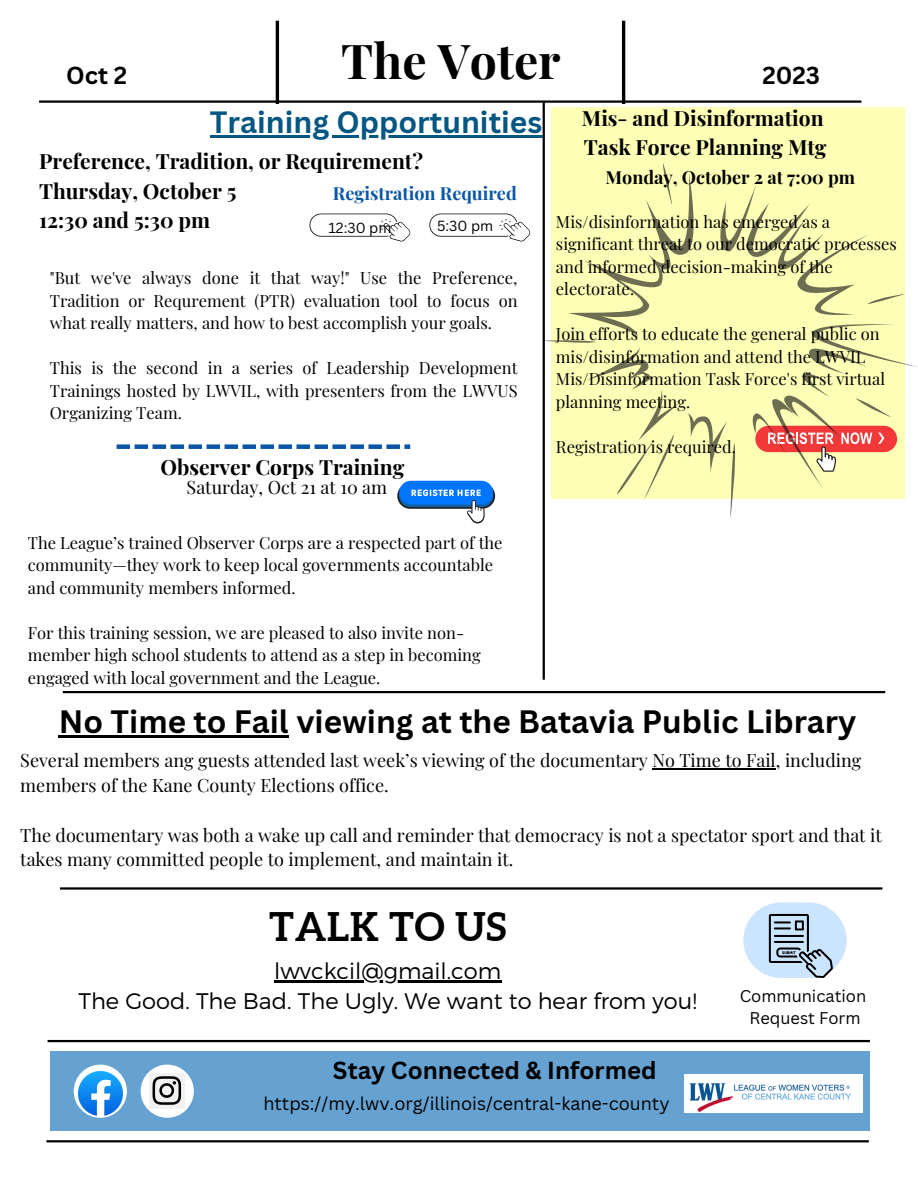
<style>
.page{position:relative;width:918px;height:1188px;background:#fff}
.page>*{position:absolute;margin:0;border:0;box-sizing:border-box;transform-origin:0 0}
.t1{font:700 48.15px "Playfair Display";color:#000}
.t2{font:700 39.3px "Aleo";letter-spacing:.015em;color:#000}
.t3{font:700 31.5px "Canva Sans";color:#000}
.t4{font:700 30px "Canva Sans";color:#045782}
.t5{font:700 24px "Canva Sans";color:#000}
.t6{font:300 22.5px "Montserrat";color:#000}
.t7{font:700 21px "Playfair Display";color:#000}
.t8{font:18px/24.8px "Playfair Display";color:#000}
.t9{font:18px "Canva Sans";color:#000}
.t10{font:700 18px "Playfair Display";color:#000}
.t11{font:700 18px "Playfair Display";color:#0a55a5}
.t12{font:16.5px/22.5px "Playfair Display";color:#000}
.t13{font:16.5px "Canva Sans";color:#000}
.t14{font:14.25px "Canva Sans";color:#000}
</style>
<div class="page">
<hr style="left:39px;top:100px;width:822px;height:3px;background:#000">
<hr style="left:543px;top:103px;width:2px;height:577px;background:#000">
<hr style="left:48px;top:1040px;width:822px;height:2px;background:#000">
<hr style="left:46px;top:1140px;width:823px;height:2px;background:#000">
<hr style="left:63px;top:691px;width:822px;height:2px;background:#000">
<hr style="left:60px;top:887px;width:822px;height:3px;background:#000">
<div style="left:50px;top:1051px;width:819px;height:80px;background:#65a2d2"></div>
<svg style="left:74px;top:1065px;width:53px;height:53px"></svg>
<img style="left:79px;top:1071px;width:43px;height:44px">
<div style="left:141px;top:1065px;width:53px;height:53px;background:#fff;border-radius:50%"></div>
<img style="left:150px;top:1074px;width:35px;height:35px">
<img style="left:685px;top:1074px;width:177px;height:38px">
<hr style="left:276px;top:21px;width:3px;height:83px;background:#000">
<hr style="left:622px;top:21px;width:3px;height:83px;background:#000">
<svg style="left:117px;top:444px;width:293px;height:5px"></svg>
<svg style="left:309px;top:214px;width:102px;height:28px"></svg>
<svg style="left:429px;top:214px;width:102px;height:28px"></svg>
<svg style="left:743px;top:902px;width:104px;height:76px"></svg>
<div style="left:551px;top:107px;width:354px;height:392px;background:#feffb6"></div>
<div style="left:399px;top:481px;width:94px;height:23px;background:#0075ff;border-radius:12px"></div>
<svg style="left:397px;top:483px;width:98px;height:40px"></svg>
<svg style="left:542px;top:150px;width:375px;height:369px"></svg>
<hr style="left:210px;top:135px;width:332px;height:2px;background:#045782">
<hr style="left:274px;top:980px;width:227px;height:2px;background:#000">
<hr style="left:59px;top:735px;width:230px;height:2px;background:#000">
<hr style="left:652px;top:769px;width:124px;height:1px;background:#000">
<p class="t5" style="left:66px;top:59px;width:62px">Oct 2</p>
<p class="t1" style="left:341px;top:27px;width:221px">The Voter</p>
<p class="t5" style="left:762px;top:59px;width:59px">2023</p>
<p class="t4" style="left:210px;top:101px;width:334px">Training Opportunities</p>
<p class="t7" style="left:39px;top:147px;width:385px">Preference, Tradition, or Requirement?</p>
<p class="t7" style="left:39px;top:176px;width:199px">Thursday, October 5</p>
<p class="t7" style="left:39px;top:205px;width:172px">12:30 and 5:30 pm</p>
<p class="t11" style="left:333px;top:181px;width:185px">Registration Required</p>
<p class="t14" style="left:328px;top:218px;width:65px">12:30 pm</p>
<p class="t14" style="left:437px;top:216px;width:58px">5:30 pm</p>
<p class="t12" style="left:50px;top:266px;width:469px;text-align:justify">"But we've always done it that way!" Use the Preference, Tradition or Requrement (PTR) evaluation tool to focus on what really matters, and how to best accomplish your goals.</p>
<p class="t12" style="left:50px;top:356px;width:469px;text-align:justify">This is the second in a series of Leadership Development Trainings hosted by LWVIL, with presenters from the LWVUS Organizing Team.</p>
<p class="t7" style="left:160px;top:452px;width:245px">Observer Corps Training</p>
<p class="t8" style="left:187px;top:474px;width:202px">Saturday, Oct 21 at 10 am</p>
<p class="t7" style="left:582px;top:103px;width:243px">Mis- and Disinformation</p>
<p class="t7" style="left:584px;top:133px;width:244px">Task Force Planning Mtg</p>
<p class="t10" style="left:605px;top:165px;width:251px">Monday, October 2 at 7:00 pm</p>
<p class="t12" style="left:556px;top:210px;width:343px">Mis/disinformation has emerged as a significant threat to our democratic processes and informed decision-making of the electorate.</p>
<p class="t12" style="left:556px;top:322px;width:331px">Join efforts to educate the general public on mis/disinformation and attend the LWVIL Mis/Disinformation Task Force's first virtual planning meeting.</p>
<p class="t12" style="left:556px;top:435px;width:182px">Registration is required.</p>
<p class="t12" style="left:28px;top:530px;width:476px">The League’s trained Observer Corps are a respected part of the community—they work to keep local governments accountable and community members informed.</p>
<p class="t12" style="left:28px;top:620px;width:455px">For this training session, we are pleased to also invite non&shy;member high school students to attend as a step in becoming engaged with local government and the League.</p>
<p class="t3" style="left:59px;top:699px;width:799px">No Time to Fail viewing at the Batavia Public Library</p>
<p class="t8" style="left:20px;top:748px;width:843px">Several members ang guests attended last week’s viewing of the documentary No Time to Fail, including members of the Kane County Elections office.</p>
<p class="t8" style="left:20px;top:822px;width:863px">The documentary was both a wake up call and reminder that democracy is not a spectator sport and that it takes many committed people to implement, and maintain it.</p>
<p class="t2" style="left:269px;top:904px;width:239px">TALK TO US</p>
<p class="t6" style="left:274px;top:956px;width:229px">lwvckcil@gmail.com</p>
<p class="t6" style="left:79px;top:987px;width:620px">The Good. The Bad. The Ugly. We want to hear from you!</p>
<p class="t13" style="left:740px;top:984px;width:128px">Communication</p>
<p class="t13" style="left:749px;top:1007px;width:113px">Request Form</p>
<p class="t5" style="left:333px;top:1053px;width:325px">Stay Connected &amp; Informed</p>
<p class="t9" style="left:263px;top:1091px;width:408px">https://my.lwv.org/illinois/central-kane-county</p>
</div>
